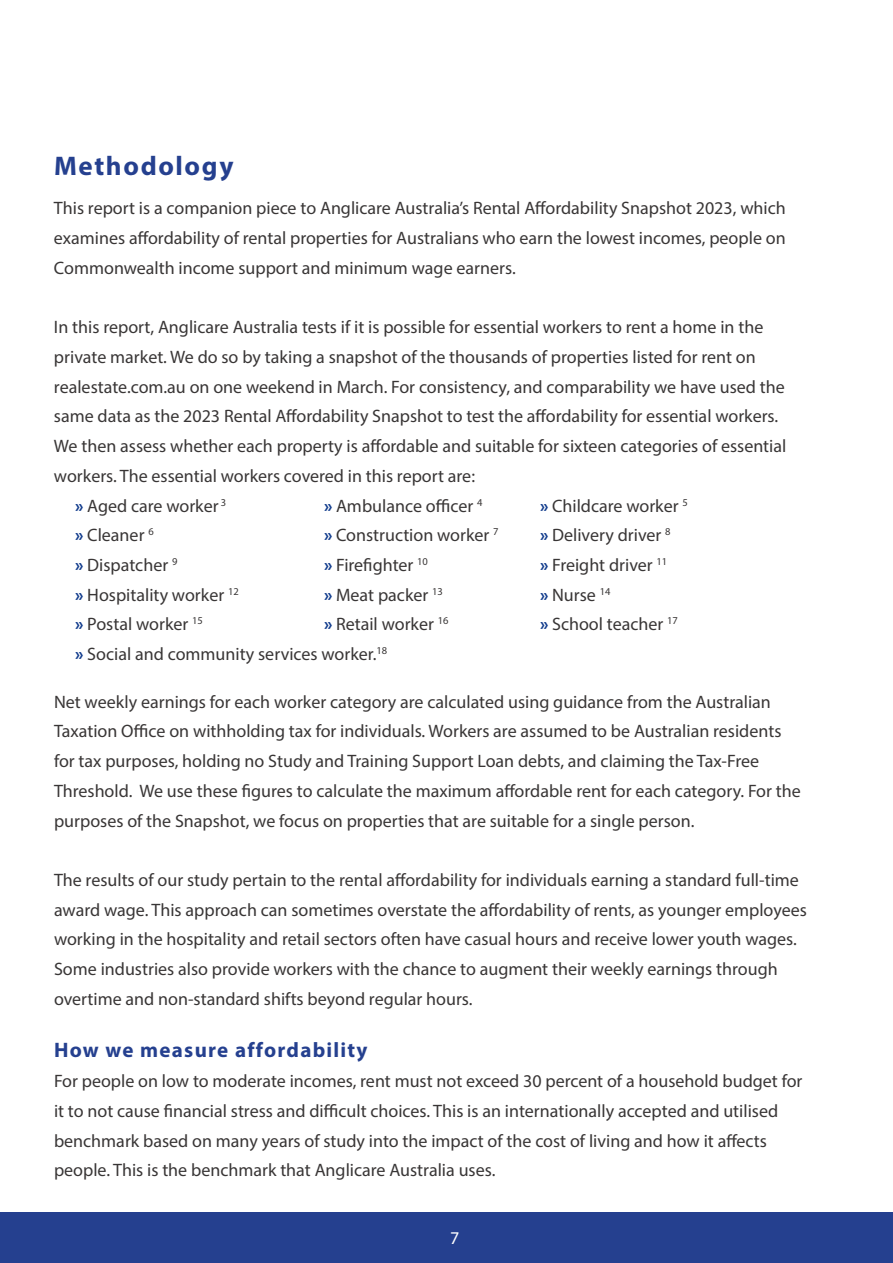
<style>
.page{position:relative;width:893px;height:1263px;background:#fff}
.page>*{position:absolute;margin:0;border:0;box-sizing:border-box;transform-origin:0 0}
.t1{font:700 27px "Myriad Pro";letter-spacing:.06em;color:#25408f}
.t2{font:700 21px "Myriad Pro";letter-spacing:.06em;color:#25408f}
.t3{font:18px/29.7px "Myriad Pro";color:#393636}
.t4{font:18px "Myriad Pro";color:#fff}
.s1{font-weight:700;color:#133d8d}
</style>
<div class="page">
<div style="left:1px;top:1212px;width:892px;height:51px;background:#25408f"></div>
<h1 class="t1" style="left:54px;top:148px;width:181px">Methodology</h1>
<p class="t3" style="left:54px;top:193px;width:733px;text-align:justify">This report is a companion piece to Anglicare Australia’s Rental Affordability Snapshot 2023, which examines affordability of rental properties for Australians who earn the lowest incomes, people on Commonwealth income support and minimum wage earners.</p>
<p class="t3" style="left:54px;top:312px;width:711px">In this report, Anglicare Australia tests if it is possible for essential workers to rent a home in the</p>
<p class="t3" style="left:54px;top:342px;width:703px">private market. We do so by taking a snapshot of the thousands of properties listed for rent on</p>
<p class="t3" style="left:54px;top:371px;width:732px">realestate.com.au on one weekend in March. For consistency, and comparability we have used the</p>
<p class="t3" style="left:54px;top:401px;width:726px">same data as the 2023 Rental Affordability Snapshot to test the affordability for essential workers.</p>
<p class="t3" style="left:54px;top:431px;width:734px">We then assess whether each property is affordable and suitable for sixteen categories of essential</p>
<p class="t3" style="left:54px;top:461px;width:423px">workers. The essential workers covered in this report are:</p>
<p class="t3" style="left:75px;top:490px;width:153px"><span class="s1">»</span> Aged care worker <sup>3</sup></p>
<p class="t3" style="left:324px;top:490px;width:160px"><span class="s1">»</span> Ambulance officer <sup>4</sup></p>
<p class="t3" style="left:540px;top:490px;width:149px"><span class="s1">»</span> Childcare worker <sup>5</sup></p>
<p class="t3" style="left:75px;top:520px;width:80px"><span class="s1">»</span> Cleaner <sup>6</sup></p>
<p class="t3" style="left:324px;top:520px;width:176px"><span class="s1">»</span> Construction worker <sup>7</sup></p>
<p class="t3" style="left:540px;top:520px;width:132px"><span class="s1">»</span> Delivery driver <sup>8</sup></p>
<p class="t3" style="left:75px;top:550px;width:104px"><span class="s1">»</span> Dispatcher <sup>9</sup></p>
<p class="t3" style="left:324px;top:550px;width:105px"><span class="s1">»</span> Firefighter <sup>10</sup></p>
<p class="t3" style="left:540px;top:550px;width:129px"><span class="s1">»</span> Freight driver <sup>11</sup></p>
<p class="t3" style="left:75px;top:579px;width:165px"><span class="s1">»</span> Hospitality worker <sup>12</sup></p>
<p class="t3" style="left:324px;top:579px;width:120px"><span class="s1">»</span> Meat packer <sup>13</sup></p>
<p class="t3" style="left:540px;top:579px;width:72px"><span class="s1">»</span> Nurse <sup>14</sup></p>
<p class="t3" style="left:75px;top:609px;width:129px"><span class="s1">»</span> Postal worker <sup>15</sup></p>
<p class="t3" style="left:324px;top:609px;width:126px"><span class="s1">»</span> Retail worker <sup>16</sup></p>
<p class="t3" style="left:540px;top:609px;width:139px"><span class="s1">»</span> School teacher <sup>17</sup></p>
<p class="t3" style="left:75px;top:639px;width:313px"><span class="s1">»</span> Social and community services worker.<sup>18</sup></p>
<p class="t3" style="left:54px;top:686px;width:748px">Net weekly earnings for each worker category are calculated using guidance from the Australian Taxation Office on withholding tax for individuals. Workers are assumed to be Australian residents for tax purposes, holding no Study and Training Support Loan debts, and claiming the Tax-Free Threshold. We use these figures to calculate the maximum affordable rent for each category. For the purposes of the Snapshot, we focus on properties that are suitable for a single person.</p>
<p class="t3" style="left:54px;top:865px;width:754px">The results of our study pertain to the rental affordability for individuals earning a standard full-time award wage. This approach can sometimes overstate the affordability of rents, as younger employees working in the hospitality and retail sectors often have casual hours and receive lower youth wages.<br>Some industries also provide workers with the chance to augment their weekly earnings through overtime and non-standard shifts beyond regular hours.</p>
<p class="t2" style="left:54px;top:1037px;width:315px">How we measure affordability</p>
<p class="t3" style="left:54px;top:1066px;width:750px">For people on low to moderate incomes, rent must not exceed 30 percent of a household budget for it to not cause financial stress and difficult choices. This is an internationally accepted and utilised benchmark based on many years of study into the impact of the cost of living and how it affects people. This is the benchmark that Anglicare Australia uses.</p>
<p class="t4" style="left:450px;top:1226px;width:11px">7</p>
</div>
